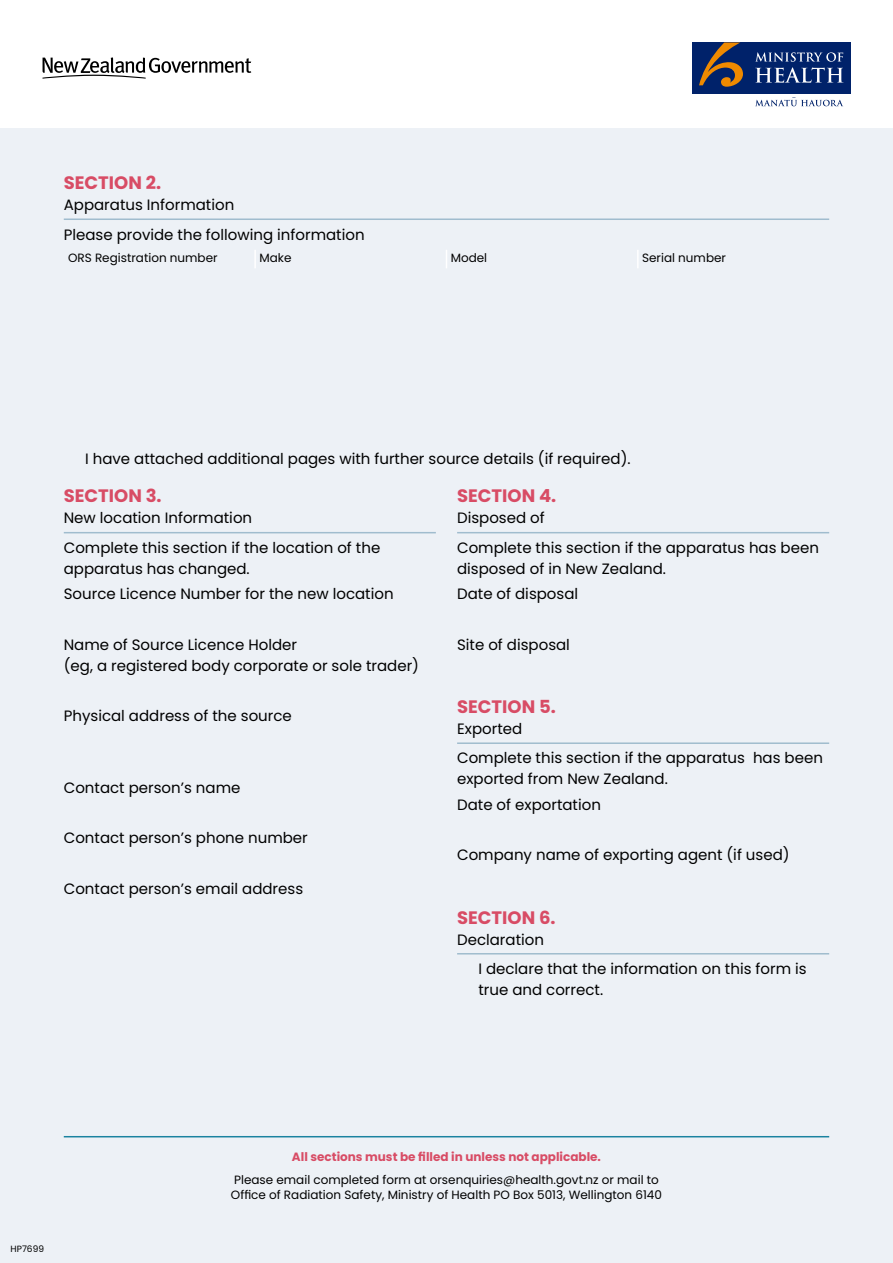
<style>
.page{position:relative;width:893px;height:1263px;background:#edf1f6}
.page>*{position:absolute;margin:0;border:0;box-sizing:border-box;transform-origin:0 0}
.Section{font:700 18px "Poppins";color:#d84c65}
.Questions{font:15px/21px "Poppins";color:#000}
.Section_-_sub{font:15px "Poppins";color:#000}
.Questions-2{font:12px/15px "Poppins";color:#000}
.t1{font:700 12px "Poppins";color:#d84c65}
.t2{font:9px "Poppins";color:#000}
</style>
<div class="page">
<hr style="left:64px;top:1136px;width:765px;height:1px;background:#1b83a0">
<div style="left:0;top:0;width:893px;height:128px;background:#fff"></div>
<div style="left:692px;top:43px;width:158px;height:51px;background:#00226a"></div>
<svg style="left:755px;top:52px;width:88px;height:31px"></svg>
<svg style="left:755px;top:99px;width:88px;height:7px"></svg>
<svg style="left:699px;top:43px;width:44px;height:44px"></svg>
<svg style="left:43px;top:57px;width:208px;height:22px"></svg>
<hr style="left:64px;top:218px;width:765px;height:2px;background:#a0bcce">
<svg style="left:254px;top:250px;width:2px;height:18px"></svg>
<svg style="left:446px;top:250px;width:1px;height:18px"></svg>
<svg style="left:637px;top:250px;width:1px;height:18px"></svg>
<hr style="left:64px;top:532px;width:372px;height:1px;background:#a0bcce">
<hr style="left:457px;top:532px;width:372px;height:1px;background:#a0bcce">
<hr style="left:457px;top:742px;width:372px;height:2px;background:#a0bcce">
<hr style="left:457px;top:953px;width:372px;height:1px;background:#a0bcce">
<p class="Section" style="left:64px;top:172px;width:99px">SECTION 2.</p>
<p class="Section_-_sub" style="left:64px;top:196px;width:172px">Apparatus Information</p>
<p class="Questions" style="left:64px;top:224px;width:302px">Please provide the following information</p>
<p class="Questions-2" style="left:68px;top:251px;width:151px">ORS Registration number</p>
<p class="Questions-2" style="left:259px;top:251px;width:34px">Make</p>
<p class="Questions-2" style="left:451px;top:251px;width:38px">Model</p>
<p class="Questions-2" style="left:642px;top:251px;width:85px">Serial number</p>
<p class="Questions" style="left:85px;top:449px;width:547px">I have attached additional pages with further source details (if required).</p>
<p class="Section" style="left:64px;top:486px;width:99px">SECTION 3.</p>
<p class="Section_-_sub" style="left:64px;top:509px;width:190px">New location Information</p>
<p class="Questions" style="left:64px;top:537px;width:318px">Complete this section if the location of the apparatus has changed.</p>
<p class="Questions" style="left:64px;top:583px;width:331px">Source Licence Number for the new location</p>
<p class="Questions" style="left:64px;top:634px;width:357px">Name of Source Licence Holder<br>(eg, a registered body corporate or sole trader)</p>
<p class="Questions" style="left:64px;top:705px;width:230px">Physical address of the source</p>
<p class="Section" style="left:457px;top:486px;width:101px">SECTION 4.</p>
<p class="Section_-_sub" style="left:457px;top:509px;width:89px">Disposed of</p>
<p class="Questions" style="left:457px;top:537px;width:363px">Complete this section if the apparatus has been disposed of in New Zealand.</p>
<p class="Questions" style="left:457px;top:583px;width:123px">Date of disposal</p>
<p class="Questions" style="left:457px;top:634px;width:114px">Site of disposal</p>
<p class="Section" style="left:457px;top:696px;width:100px">SECTION 5.</p>
<p class="Section_-_sub" style="left:457px;top:720px;width:67px">Exported</p>
<p class="Questions" style="left:457px;top:748px;width:367px">Complete this section if the apparatus has been exported from New Zealand.</p>
<p class="Questions" style="left:457px;top:794px;width:145px">Date of exportation</p>
<p class="Questions" style="left:457px;top:844px;width:334px">Company name of exporting agent (if used)</p>
<p class="Questions" style="left:64px;top:777px;width:178px">Contact person’s name</p>
<p class="Questions" style="left:64px;top:827px;width:246px">Contact person’s phone number</p>
<p class="Questions" style="left:64px;top:878px;width:241px">Contact person’s email address</p>
<p class="Section" style="left:457px;top:907px;width:100px">SECTION 6.</p>
<p class="Section_-_sub" style="left:457px;top:930px;width:88px">Declaration</p>
<p class="Questions" style="left:478px;top:958px;width:330px">I declare that the information on this form is true and correct.</p>
<p class="t2" style="left:11px;top:1244px;width:35px">HP7699</p>
<p class="t1" style="left:292px;top:1149px;width:310px">All sections must be filled in unless not applicable.</p>
<p class="Questions-2" style="left:231px;top:1172px;width:432px">Please email completed form at orsenquiries@health.govt.nz or mail to<br>Office of Radiation Safety, Ministry of Health PO Box 5013, Wellington 6140</p>
</div>
